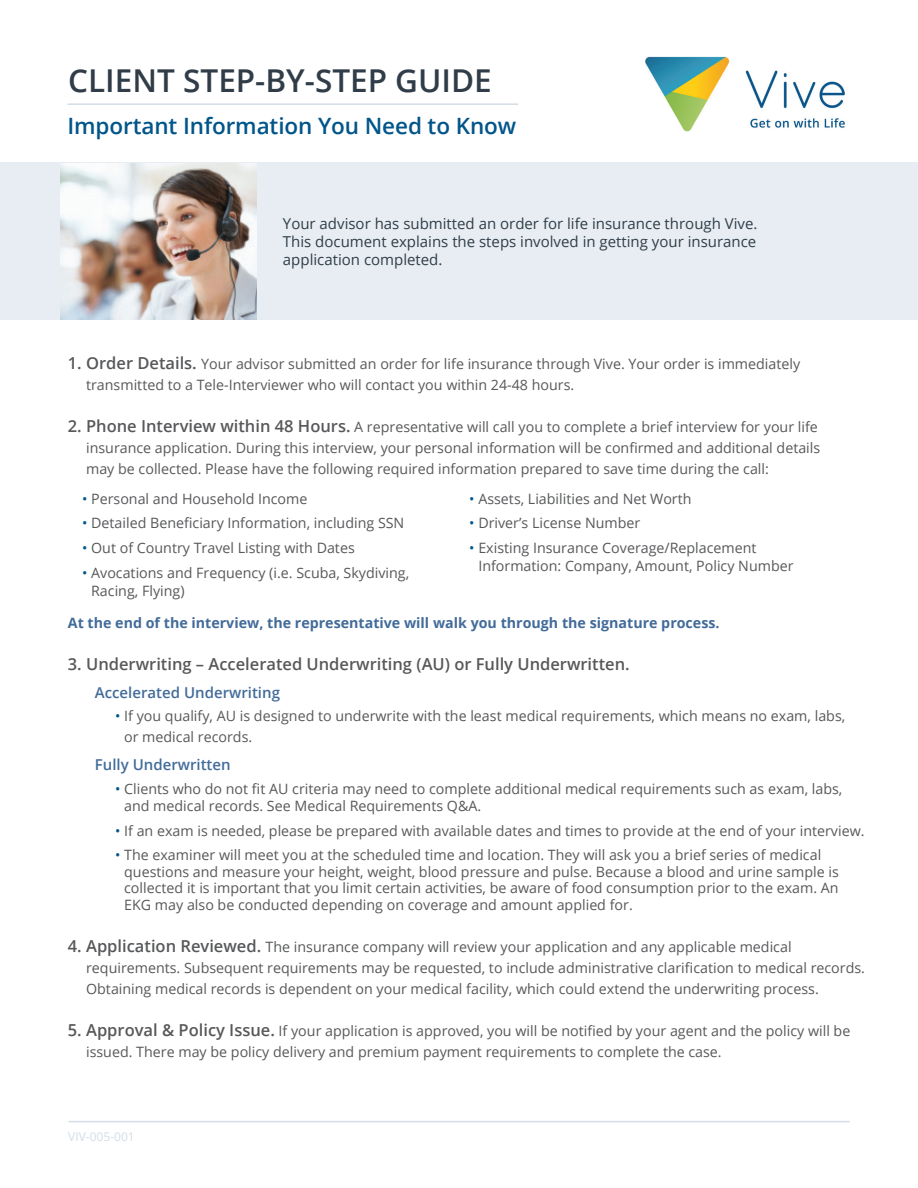
<style>
.page{position:relative;width:918px;height:1188px;background:#fff}
.page>*{position:absolute;margin:0;border:0;box-sizing:border-box;transform-origin:0 0}
.t1{font:600 31.5px "Open Sans";color:#303d48}
.t2{font:600 22.5px "Open Sans";letter-spacing:-.005em;color:#01558a}
.t3{font:600 16.5px "Open Sans";color:#57585a}
.t4{font:15px/18px "Open Sans";color:#303d48;text-align:justify}
.t5{font:600 15px "Open Sans";color:#426b9a}
.t6{font:14.25px/21px "Open Sans";color:#57585a}
.t7{font:700 14.25px "Open Sans";color:#426b9a}
.t8{font:12px "Open Sans";color:#d2dde7}
.s1{font-weight:600;font-size:16.5px}
.s2{color:#01558a}
</style>
<div class="page">
<hr style="left:69px;top:1121px;width:781px;height:1px;background:#d2dde7">
<div style="left:0;top:162px;width:918px;height:158px;background:#e7edf3"></div>
<img style="left:645px;top:56px;width:200px;height:76px">
<img style="left:61px;top:163px;width:195px;height:157px">
<hr style="left:68px;top:103px;width:450px;height:2px;background:#d2dde7">
<h1 class="t1" style="left:68px;top:59px;width:425px">CLIENT STEP-BY-STEP GUIDE</h1>
<h2 class="t2" style="left:68px;top:111px;width:450px">Important Information You Need to Know</h2>
<p class="t4" style="left:283px;top:214px;width:476px">Your advisor has submitted an order for life insurance through Vive.<br>This document explains the steps involved in getting your insurance application completed.</p>
<p class="t6" style="left:86px;top:353px;width:716px;text-indent:-18px"><span class="s1">1. Order Details.</span> Your advisor submitted an order for life insurance through Vive. Your order is immediately transmitted to a Tele-Interviewer who will contact you within 24-48 hours.</p>
<p class="t6" style="left:86px;top:416px;width:736px;text-indent:-18px"><span class="s1">2. Phone Interview within 48 Hours.</span> A representative will call you to complete a brief interview for your life insurance application. During this interview, your personal information will be confirmed and additional details may be collected. Please have the following required information prepared to save time during the call:</p>
<p class="t6" style="left:82px;top:488px;width:227px"><span class="s2">•</span> Personal and Household Income</p>
<p class="t6" style="left:82px;top:512px;width:324px"><span class="s2">•</span> Detailed Beneficiary Information, including SSN</p>
<p class="t6" style="left:82px;top:537px;width:274px"><span class="s2">•</span> Out of Country Travel Listing with Dates</p>
<p class="t6" style="left:91px;top:563px;width:320px;line-height:18px;text-indent:-9px"><span class="s2">•</span> Avocations and Frequency (i.e. Scuba, Skydiving,<br>Racing, Flying)</p>
<p class="t6" style="left:469px;top:488px;width:224px"><span class="s2">•</span> Assets, Liabilities and Net Worth</p>
<p class="t6" style="left:469px;top:512px;width:173px"><span class="s2">•</span> Driver’s License Number</p>
<p class="t6" style="left:478px;top:539px;width:317px;line-height:18px;text-indent:-9px"><span class="s2">•</span> Existing Insurance Coverage/Replacement<br>Information: Company, Amount, Policy Number</p>
<p class="t7" style="left:68px;top:613px;width:653px">At the end of the interview, the representative will walk you through the signature process.</p>
<p class="t3" style="left:68px;top:652px;width:563px">3. Underwriting – Accelerated Underwriting (AU) or Fully Underwritten.</p>
<p class="t5" style="left:95px;top:682px;width:187px">Accelerated Underwriting</p>
<p class="t6" style="left:124px;top:705px;width:723px;text-indent:-9px"><span class="s2">•</span> If you qualify, AU is designed to underwrite with the least medical requirements, which means no exam, labs, or medical records.</p>
<p class="t5" style="left:95px;top:754px;width:137px">Fully Underwritten</p>
<p class="t6" style="left:124px;top:780px;width:720px;line-height:16.5px;text-indent:-9px"><span class="s2">•</span> Clients who do not fit AU criteria may need to complete additional medical requirements such as exam, labs, and medical records. See Medical Requirements Q&amp;A.</p>
<p class="t6" style="left:115px;top:819px;width:751px"><span class="s2">•</span> If an exam is needed, please be prepared with available dates and times to provide at the end of your interview.</p>
<p class="t6" style="left:124px;top:846px;width:716px;line-height:16.5px;text-indent:-9px"><span class="s2">•</span> The examiner will meet you at the scheduled time and location. They will ask you a brief series of medical questions and measure your height, weight, blood pressure and pulse. Because a blood and urine sample is collected it is important that you limit certain activities, be aware of food consumption prior to the exam. An EKG may also be conducted depending on coverage and amount applied for.</p>
<p class="t6" style="left:86px;top:936px;width:780px;text-indent:-18px"><span class="s1">4. Application Reviewed.</span> The insurance company will review your application and any applicable medical requirements. Subsequent requirements may be requested, to include administrative clarification to medical records.<br>Obtaining medical records is dependent on your medical facility, which could extend the underwriting process.</p>
<p class="t6" style="left:86px;top:1020px;width:766px;text-indent:-18px"><span class="s1">5. Approval &amp; Policy Issue.</span> If your application is approved, you will be notified by your agent and the policy will be issued. There may be policy delivery and premium payment requirements to complete the case.</p>
<p class="t8" style="left:68px;top:1128px;width:68px">VIV-005-001</p>
</div>
